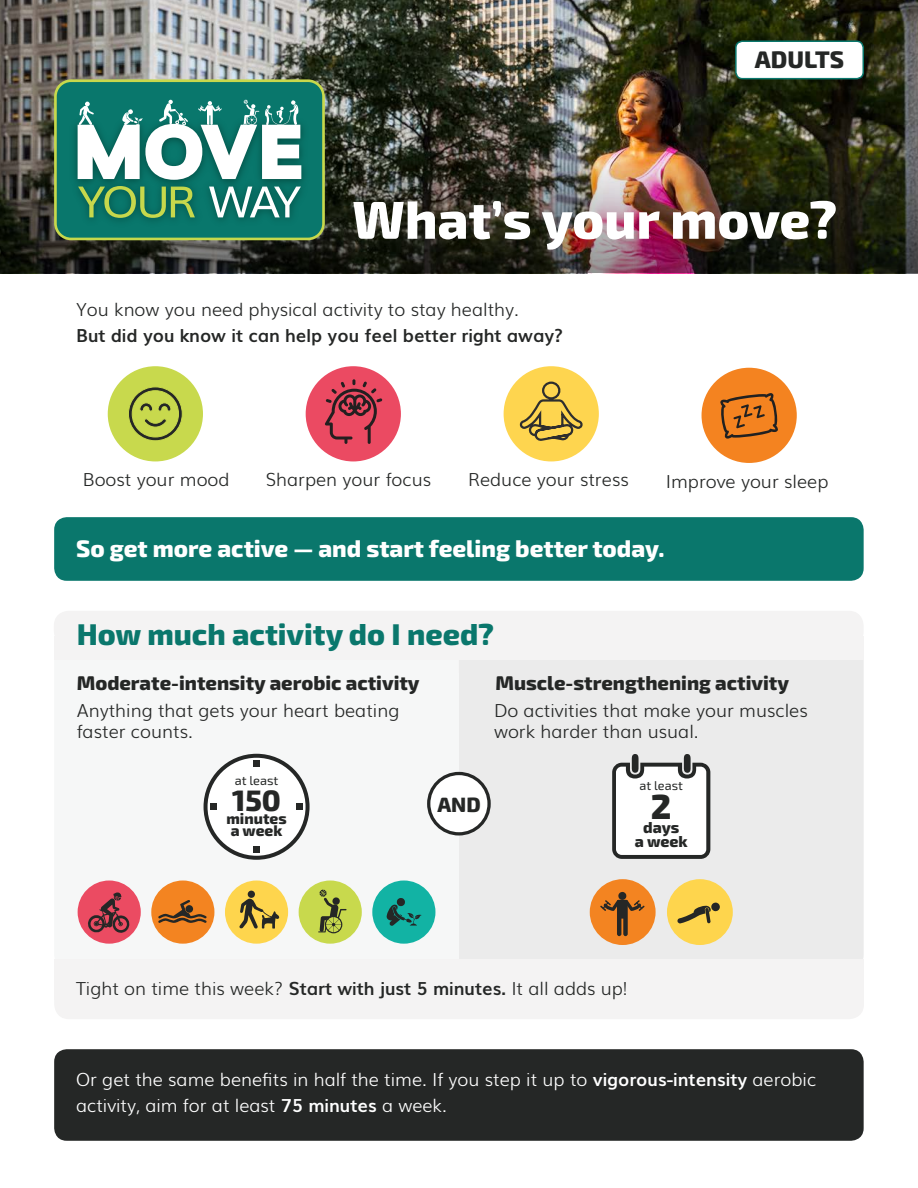
<style>
.page{position:relative;width:918px;height:1188px;background:#fff}
.page>*{position:absolute;margin:0;border:0;box-sizing:border-box;transform-origin:0 0}
.t1{font:800 53.4px "Exo 2";color:#fff}
.t2{font:800 34.95px "Exo 2";color:#252726}
.t3{font:800 30px "Exo 2";color:#0a776c}
.t4{font:800 29.55px "Exo 2";color:#252726}
.t5{font:800 24px "Exo 2";color:#252726}
.t6{font:800 23.85px "Exo 2";color:#fff}
.t7{font:800 20.7px "Exo 2";color:#252726}
.t8{font:800 19.95px "Exo 2";color:#252726}
.t9{font:300 18px/21px "Muli";color:#252726}
.t10{font:300 18px/25.3px "Muli";color:#fff}
.t11{font:700 18px "Muli";color:#252726}
.t12{font:800 15.75px/13.6px "Exo 2";letter-spacing:-.005em;color:#252726;text-align:center}
.t13{font:800 15.3px/12.3px "Exo 2";color:#252726}
.t14{font:12.75px "Exo 2";color:#252726}
.t15{font:12.6px "Exo 2";color:#252726}
.s1{font-weight:700}
</style>
<div class="page">
<div style="left:54px;top:645px;width:405px;height:323px;background:#f6f7f7;border-radius:13px"></div>
<div style="left:459px;top:630px;width:405px;height:338px;background:#ebebeb;border-radius:13px"></div>
<div style="left:54px;top:960px;width:810px;height:40px;background:#f4f3f3"></div>
<div style="left:54px;top:984px;width:810px;height:35px;background:#f4f3f3;border-radius:15px"></div>
<div style="left:54px;top:636px;width:810px;height:23px;background:#f4f3f3"></div>
<div style="left:54px;top:611px;width:810px;height:35px;background:#f4f3f3;border-radius:15px"></div>
<svg style="left:204px;top:754px;width:106px;height:106px"></svg>
<img style="left:0;top:0;width:918px;height:273px">
<div style="left:54px;top:517px;width:810px;height:64px;background:#0a776c;border-radius:13px"></div>
<div style="left:54px;top:1049px;width:810px;height:92px;background:#252726;border-radius:13px"></div>
<div style="left:736px;top:41px;width:127px;height:38px;background:#fff;border-radius:7px"></div>
<div style="left:735px;top:40px;width:129px;height:39px;border:2px solid #0a776c;border-radius:7px"></div>
<svg style="left:612px;top:754px;width:98px;height:105px;background:#d8d8d8"></svg>
<svg style="left:54px;top:79px;width:271px;height:161px;background:#2b8565"></svg>
<img style="left:66px;top:192px;width:246px;height:48px">
<svg style="left:78px;top:192px;width:117px;height:26px;background:#428d5a"></svg>
<svg style="left:209px;top:192px;width:92px;height:25px"></svg>
<img style="left:66px;top:113px;width:247px;height:79px">
<svg style="left:78px;top:100px;width:223px;height:80px"></svg>
<div style="left:108px;top:366px;width:95px;height:95px;background:#c8d94d;border-radius:50%"></div>
<div style="left:306px;top:366px;width:95px;height:95px;background:#eb4a62;border-radius:50%"></div>
<div style="left:504px;top:366px;width:95px;height:95px;background:#fed54f;border-radius:50%"></div>
<div style="left:702px;top:368px;width:95px;height:95px;background:#f48320;border-radius:50%"></div>
<svg style="left:325px;top:379px;width:57px;height:65px"></svg>
<svg style="left:128px;top:387px;width:55px;height:54px"></svg>
<svg style="left:720px;top:393px;width:58px;height:46px"></svg>
<svg style="left:519px;top:381px;width:64px;height:60px"></svg>
<div style="left:429px;top:774px;width:60px;height:60px;background:#fff;border-radius:50%"></div>
<div style="left:427px;top:772px;width:64px;height:64px;border:3px solid #252726;border-radius:50%"></div>
<div style="left:225px;top:881px;width:63px;height:63px;background:#fed54d;border-radius:50%"></div>
<svg style="left:239px;top:899px;width:40px;height:30px"></svg>
<div style="left:248px;top:891px;width:7px;height:7px;background:#252726;border-radius:50%"></div>
<div style="left:151px;top:881px;width:63px;height:63px;background:#f38421;border-radius:50%"></div>
<div style="left:78px;top:881px;width:63px;height:63px;background:#eb4b62;border-radius:50%"></div>
<div style="left:299px;top:881px;width:63px;height:63px;background:#c8d94d;border-radius:50%"></div>
<div style="left:372px;top:881px;width:63px;height:63px;background:#12b3a4;border-radius:50%"></div>
<svg style="left:158px;top:900px;width:49px;height:23px"></svg>
<svg style="left:386px;top:898px;width:36px;height:28px"></svg>
<svg style="left:88px;top:893px;width:41px;height:40px"></svg>
<svg style="left:318px;top:890px;width:29px;height:43px"></svg>
<div style="left:667px;top:879px;width:66px;height:66px;background:#fed54d;border-radius:50%"></div>
<svg style="left:677px;top:906px;width:34px;height:17px"></svg>
<div style="left:711px;top:902px;width:9px;height:9px;background:#252726;border-radius:50%"></div>
<div style="left:590px;top:879px;width:66px;height:66px;background:#f38421;border-radius:50%"></div>
<svg style="left:600px;top:892px;width:45px;height:44px"></svg>
<p class="t5" style="left:755px;top:41px;width:91px">ADULTS</p>
<h1 class="t1" style="left:352px;top:178px;width:486px">What’s your move?</h1>
<p class="t9" style="left:76px;top:298px;width:444px">You know you need physical activity to stay healthy.</p>
<p class="t11" style="left:76px;top:321px;width:489px">But did you know it can help you feel better right away?</p>
<p class="t9" style="left:83px;top:468px;width:148px">Boost your mood</p>
<p class="t9" style="left:266px;top:468px;width:167px">Sharpen your focus</p>
<p class="t9" style="left:468px;top:468px;width:162px">Reduce your stress</p>
<p class="t9" style="left:666px;top:470px;width:164px">Improve your sleep</p>
<p class="t6" style="left:76px;top:530px;width:590px">So get more active — and start feeling better today.</p>
<h2 class="t3" style="left:77px;top:611px;width:419px">How much activity do I need?</h2>
<h3 class="t8" style="left:77px;top:667px;width:344px">Moderate-intensity aerobic activity</h3>
<h3 class="t8" style="left:496px;top:667px;width:295px">Muscle-strengthening activity</h3>
<p class="t9" style="left:77px;top:698px;width:324px">Anything that gets your heart beating faster counts.</p>
<p class="t14" style="left:235px;top:772px;width:45px">at least</p>
<p class="t4" style="left:232px;top:777px;width:50px">150</p>
<p class="t13" style="left:226px;top:811px;width:62px">minutes a week</p>
<p class="t9" style="left:494px;top:698px;width:315px">Do activities that make your muscles work harder than usual.</p>
<p class="t7" style="left:437px;top:788px;width:45px">AND</p>
<p class="t15" style="left:640px;top:777px;width:45px">at least</p>
<p class="t2" style="left:651px;top:780px;width:22px">2</p>
<p class="t12" style="left:635px;top:820px;width:54px">days<br>a week</p>
<p class="t9" style="left:76px;top:977px;width:553px">Tight on time this week? <span class="s1">Start with just 5 minutes.</span> It all adds up!</p>
<p class="t10" style="left:76px;top:1066px;width:742px">Or get the same benefits in half the time. If you step it up to <span class="s1">vigorous-intensity</span> aerobic activity, aim for at least <span class="s1">75 minutes</span> a week.</p>
</div>
